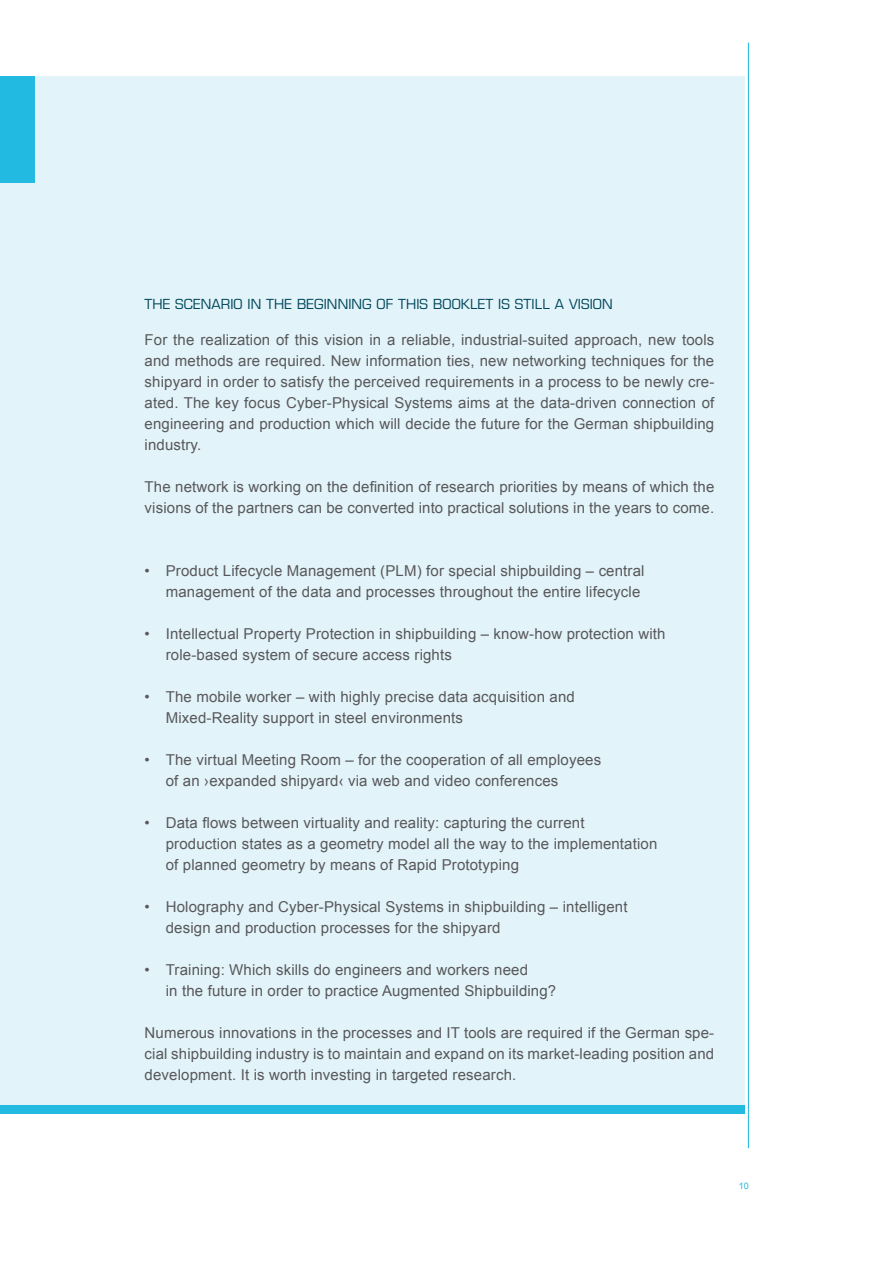
<style>
.page{position:relative;width:893px;height:1263px;background:#fff}
.page>*{position:absolute;margin:0;border:0;box-sizing:border-box;transform-origin:0 0}
.t1{font:15px/21px "Arial";letter-spacing:.01em;color:#58585a}
.t2{font:13.5px "Eurostile LT Std";letter-spacing:.01em;color:#004759}
.t3{font:9px "Arial";color:#23bae2}
</style>
<div class="page">
<div style="left:0;top:77px;width:744px;height:1037px;background:#e2f3fa"></div>
<hr style="left:748px;top:43px;width:1px;height:1105px;background:#23bae2">
<div style="left:0;top:1106px;width:744px;height:8px;background:#23bae2"></div>
<div style="left:0;top:77px;width:34px;height:106px;background:#23bae2"></div>
<p class="t2" style="left:145px;top:296px;width:470px">THE SCENARIO IN THE BEGINNING OF THIS BOOKLET IS STILL A VISION</p>
<p class="t1" style="left:145px;top:329px;width:571px;text-align:justify">For the realization of this vision in a reliable, industrial-suited approach, new tools and methods are required. New information ties, new networking techniques for the shipyard in order to satisfy the perceived requirements in a process to be newly cre&shy;ated. The key focus Cyber-Physical Systems aims at the data-driven connection of engineering and production which will decide the future for the German shipbuilding industry.</p>
<p class="t1" style="left:145px;top:476px;width:571px">The network is working on the definition of research priorities by means of which the visions of the partners can be converted into practical solutions in the years to come.</p>
<p class="t1" style="left:145px;top:560px;width:501px;text-align:right">• Product Lifecycle Management (PLM) for special shipbuilding – central management of the data and processes throughout the entire lifecycle</p>
<p class="t1" style="left:166px;top:623px;width:501px;text-indent:-21px">• Intellectual Property Protection in shipbuilding – know-how protection with role-based system of secure access rights</p>
<p class="t1" style="left:166px;top:686px;width:411px;text-indent:-21px">• The mobile worker – with highly precise data acquisition and<br>Mixed-Reality support in steel environments</p>
<p class="t1" style="left:166px;top:749px;width:437px;text-indent:-21px">• The virtual Meeting Room – for the cooperation of all employees of an ›expanded shipyard‹ via web and video conferences</p>
<p class="t1" style="left:166px;top:812px;width:493px;text-indent:-21px">• Data flows between virtuality and reality: capturing the current production states as a geometry model all the way to the implementation of planned geometry by means of Rapid Prototyping</p>
<p class="t1" style="left:166px;top:896px;width:463px;text-indent:-21px">• Holography and Cyber-Physical Systems in shipbuilding – intelligent design and production processes for the shipyard</p>
<p class="t1" style="left:166px;top:959px;width:392px;text-indent:-21px">• Training: Which skills do engineers and workers need<br>in the future in order to practice Augmented Shipbuilding?</p>
<p class="t1" style="left:145px;top:1022px;width:571px;text-align:justify">Numerous innovations in the processes and IT tools are required if the German spe&shy;cial shipbuilding industry is to maintain and expand on its market-leading position and development. It is worth investing in targeted research.</p>
<p class="t3" style="left:739px;top:1180px;width:12px">10</p>
</div>
